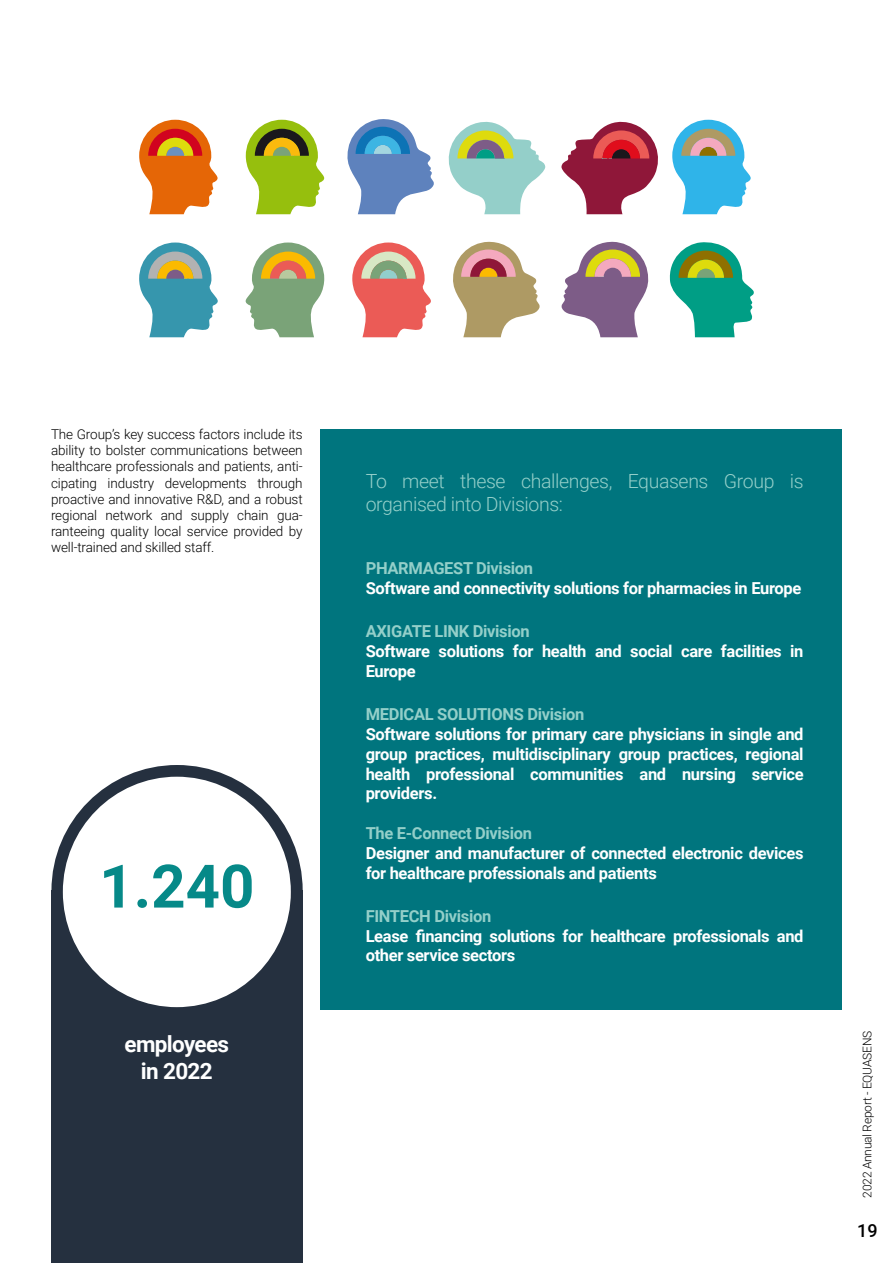
<style>
.page{position:relative;width:893px;height:1263px;background:#fff}
.page>*{position:absolute;margin:0;border:0;box-sizing:border-box;transform-origin:0 0}
.t1{font:700 60px "Roboto";color:#068988}
.t2{font:700 22.5px/27px "Roboto";letter-spacing:-.03em;color:#fff;text-align:center}
.t3{font:300 19.5px/23.4px "Roboto";letter-spacing:-.02em;color:#94cfc9}
.t4{font:500 18px "Roboto";color:#000}
.t5{font:700 16.5px/19.8px "Roboto";letter-spacing:-.02em;color:#fff}
.t6{font:700 16.5px "Roboto";letter-spacing:-.02em;color:#94cfc9}
.t7{font:300 13.5px/16.2px "Roboto";letter-spacing:-.01em;color:#000;text-align:justify}
.t8{font:300 12px "Roboto";letter-spacing:-.02em;color:#000}
</style>
<div class="page">
<div style="left:321px;top:429px;width:521px;height:580px;background:#00757e"></div>
<svg style="left:139px;top:120px;width:79px;height:94px"></svg>
<svg style="left:246px;top:120px;width:78px;height:94px"></svg>
<svg style="left:672px;top:120px;width:79px;height:94px"></svg>
<svg style="left:139px;top:242px;width:79px;height:95px"></svg>
<svg style="left:352px;top:242px;width:79px;height:95px"></svg>
<svg style="left:245px;top:242px;width:79px;height:95px"></svg>
<svg style="left:448px;top:121px;width:98px;height:93px"></svg>
<svg style="left:561px;top:121px;width:97px;height:93px"></svg>
<svg style="left:347px;top:119px;width:87px;height:95px"></svg>
<svg style="left:453px;top:241px;width:87px;height:96px"></svg>
<svg style="left:561px;top:241px;width:88px;height:96px"></svg>
<svg style="left:669px;top:242px;width:85px;height:95px"></svg>
<div style="left:51px;top:765px;width:252px;height:251px;background:#25303f;border-radius:50%"></div>
<div style="left:51px;top:891px;width:252px;height:372px;background:#25303f"></div>
<div style="left:63px;top:777px;width:228px;height:230px;background:#fff;border-radius:50%"></div>
<p class="t7" style="left:51px;top:426px;width:253px">The Group’s key success factors include its ability to bolster communications between healthcare professionals and patients, anti&shy;cipating industry developments through proactive and innovative R&amp;D, and a robust regional network and supply chain gua&shy;ranteeing quality local service provided by well-trained and skilled staff.</p>
<h1 class="t1" style="left:99px;top:844px;width:157px">1.240</h1>
<h2 class="t2" style="left:125px;top:1030px;width:106px">employees in 2022</h2>
<p class="t3" style="left:366px;top:468px;width:439px">To meet these challenges, Equasens Group is organised into Divisions:</p>
<p class="t6" style="left:366px;top:557px;width:169px">PHARMAGEST Division</p>
<p class="t5" style="left:366px;top:578px;width:437px">Software and connectivity solutions for pharmacies in Europe</p>
<p class="t6" style="left:366px;top:620px;width:165px">AXIGATE LINK Division</p>
<p class="t5" style="left:366px;top:641px;width:439px">Software solutions for health and social care facilities in<br>Europe</p>
<p class="t6" style="left:366px;top:703px;width:220px">MEDICAL SOLUTIONS Division</p>
<p class="t5" style="left:366px;top:723px;width:439px;text-align:justify">Software solutions for primary care physicians in single and group practices, multidisciplinary group practices, regional health professional communities and nursing service providers.</p>
<p class="t6" style="left:366px;top:821px;width:168px">The E-Connect Division</p>
<p class="t5" style="left:366px;top:842px;width:439px">Designer and manufacturer of connected electronic devices for healthcare professionals and patients</p>
<p class="t6" style="left:366px;top:904px;width:127px">FINTECH Division</p>
<p class="t5" style="left:366px;top:925px;width:439px">Lease financing solutions for healthcare professionals and other service sectors</p>
<p class="t8" style="left:859px;top:1197px;width:168px;rotate:-90deg">2022 Annual Report - EQUASENS</p>
<p class="t4" style="left:857px;top:1218px;width:22px">19</p>
</div>
